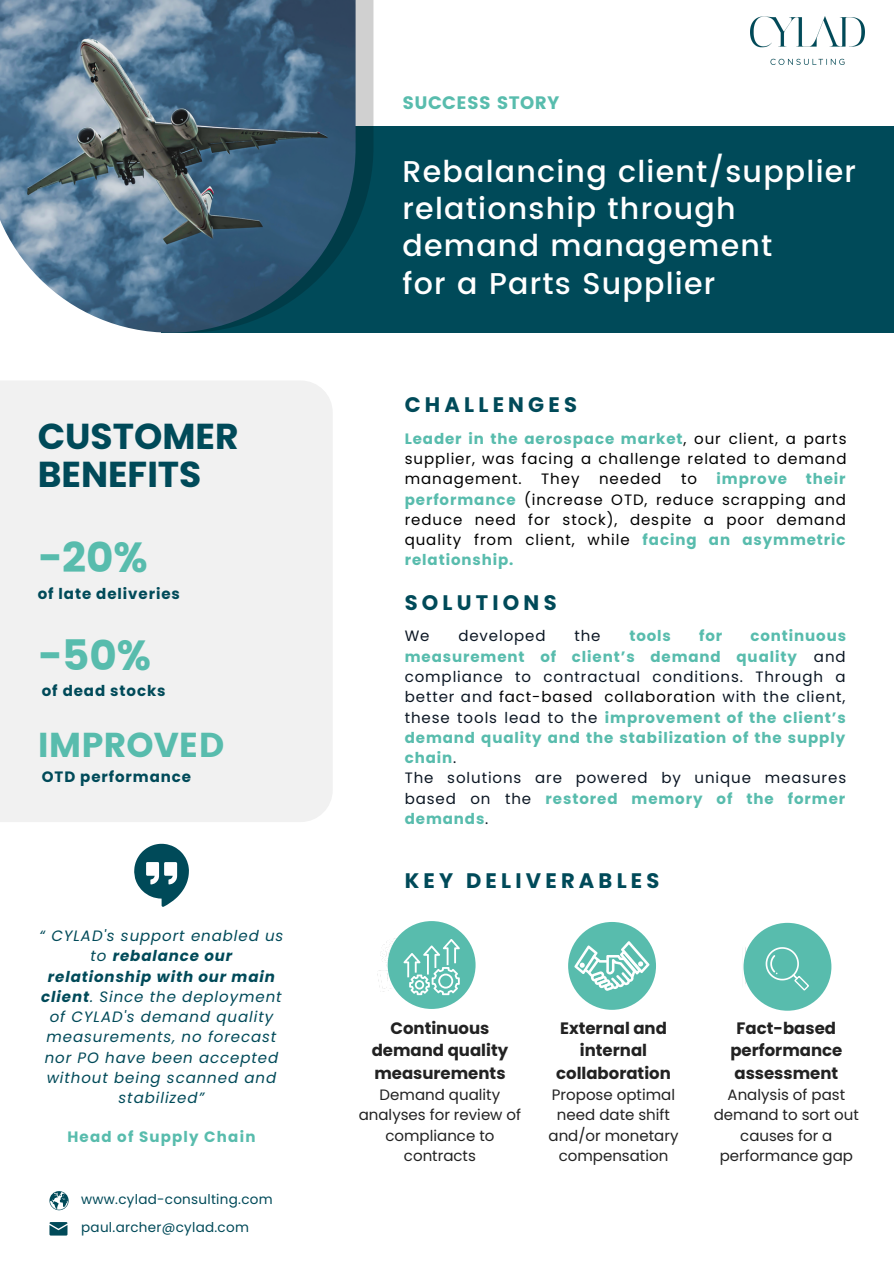
<style>
.page{position:relative;width:894px;height:1264px;background:#fff}
.page>*{position:absolute;margin:0;border:0;box-sizing:border-box;transform-origin:0 0}
.t1{font:42px "Poppins";color:#58bcad}
.t2{font:700 36px/38.2px "Poppins";color:#004a59}
.t3{font:34.5px "Poppins";color:#58bcad}
.t4{font:500 30px/37.2px "Poppins";letter-spacing:.04em;color:#fff}
.t5{font:700 21px "Poppins";letter-spacing:.2em;color:#004a59}
.t6{font:18px "Poppins";letter-spacing:.02em;color:#58bcad}
.t7{font:700 16.5px/22.5px "Poppins";color:#222;text-align:center}
.t8{font:700 15px/20.2px "Poppins";letter-spacing:.06em;color:#58bcad}
.t9{font:15px/20.2px "Poppins";letter-spacing:.06em;color:#000;text-align:justify}
.t10{font:italic 15px/20.2px "Poppins";letter-spacing:.06em;color:#004a59;text-align:center}
.t11{font:15px/20.2px "Poppins";color:#222;text-align:center}
.t12{font:700 15px "Poppins";letter-spacing:.06em;color:#004a59}
.t13{font:700 15px "Poppins";letter-spacing:.08em;color:#58bcad}
.t14{font:15px "Poppins";letter-spacing:.06em;color:#0b1623}
.t15{font:13.5px/28.3px "Poppins";letter-spacing:.02em;color:#004a59}
.s1{font-weight:700}
.s2{font-weight:700;color:#58bcad}
.s3{font-weight:400;color:#0b1623}
.s4{font-weight:400;color:#000}
</style>
<div class="page">
<div style="left:161px;top:126px;width:732px;height:206px;background:#004a59"></div>
<svg style="left:355px;top:0;width:18px;height:333px"></svg>
<img style="left:0;top:0;width:355px;height:333px">
<img style="left:750px;top:17px;width:113px;height:47px">
<img style="left:744px;top:947px;width:14px;height:53px">
<img style="left:377px;top:938px;width:27px;height:61px">
<div style="left:743px;top:922px;width:88px;height:88px;background:#58bcad;border-radius:50%"></div>
<div style="left:568px;top:922px;width:87px;height:87px;background:#58bcad;border-radius:50%"></div>
<div style="left:387px;top:921px;width:88px;height:87px;background:#58bcad;border-radius:50%"></div>
<div style="left:0;top:381px;width:332px;height:441px;background:#f1f1f1"></div>
<svg style="left:134px;top:843px;width:55px;height:63px"></svg>
<svg style="left:49px;top:1191px;width:20px;height:19px"></svg>
<svg style="left:49px;top:1222px;width:18px;height:13px"></svg>
<svg style="left:765px;top:947px;width:44px;height:43px"></svg>
<svg style="left:574px;top:941px;width:75px;height:49px"></svg>
<svg style="left:403px;top:939px;width:56px;height:56px"></svg>
<h2 class="t2" style="left:38px;top:417px;width:202px">CUSTOMER<br>BENEFITS</h2>
<h1 class="t1" style="left:38px;top:533px;width:111px">-20%</h1>
<p class="t12" style="left:38px;top:583px;width:143px">of late deliveries</p>
<h1 class="t1" style="left:38px;top:630px;width:115px">-50%</h1>
<p class="t12" style="left:42px;top:680px;width:125px">of dead stocks</p>
<h3 class="t3" style="left:38px;top:724px;width:188px">IMPROVED</h3>
<p class="t12" style="left:42px;top:766px;width:151px">OTD performance</p>
<p class="t10" style="left:39px;top:925px;width:245px">“ CYLAD's support enabled us to <span class="s1">rebalance our relationship with our main client</span>. Since the deployment of CYLAD's demand quality measurements, no forecast nor PO have been accepted without being scanned and stabilized”</p>
<p class="t13" style="left:67px;top:1126px;width:189px">Head of Supply Chain</p>
<p class="t15" style="left:81px;top:1184px;width:193px">www.cylad-consulting.com paul.archer@cylad.com</p>
<p class="t6" style="left:402px;top:93px;width:158px">SUCCESS STORY</p>
<h3 class="t4" style="left:402px;top:153px;width:455px">Rebalancing client/supplier relationship through demand management<br>for a Parts Supplier</h3>
<h3 class="t5" style="left:404px;top:390px;width:174px">CHALLENGES</h3>
<p class="t9" style="left:404px;top:428px;width:443px"><span class="s2">Leader in the aerospace market</span>, our client, a parts supplier, was facing a challenge related to demand management.</p>
<p class="t9" style="left:404px;top:469px;width:443px;text-indent:312px"><span class="s2">improve their performance</span> (increase OTD, reduce scrapping and reduce need for stock), despite a poor demand quality from client, while <span class="s2">facing an asymmetric relationship.</span></p>
<p class="t9" style="left:541px;top:469px;width:40px">They</p>
<p class="t9" style="left:599px;top:469px;width:64px">needed</p>
<p class="t9" style="left:680px;top:469px;width:17px">to</p>
<h3 class="t5" style="left:404px;top:587px;width:153px">SOLUTIONS</h3>
<p class="t8" style="left:404px;top:626px;width:443px;text-indent:345px">continuous measurement of client’s demand quality <span class="s3">and compliance to contractual conditions. Through a better and</span> <span class="s4">fact-based collaboration</span> <span class="s3">with the client, these tools lead to the</span> improvement of the client’s demand quality and the stabilization of the supply chain<span class="s3">.<br>The solutions are powered by unique measures based on the</span> restored memory of the former demands<span class="s3">.</span></p>
<p class="t14" style="left:404px;top:625px;width:26px">We</p>
<p class="t14" style="left:458px;top:625px;width:89px">developed</p>
<p class="t14" style="left:574px;top:625px;width:28px">the</p>
<p class="t8" style="left:629px;top:626px;width:43px">tools</p>
<p class="t8" style="left:698px;top:626px;width:25px">for</p>
<h3 class="t5" style="left:404px;top:866px;width:256px">KEY DELIVERABLES</h3>
<p class="t7" style="left:371px;top:1016px;width:138px">Continuous demand quality measurements</p>
<p class="t11" style="left:358px;top:1084px;width:164px">Demand quality analyses for review of compliance to contracts</p>
<p class="t7" style="left:556px;top:1016px;width:116px">External and internal collaboration</p>
<p class="t11" style="left:548px;top:1084px;width:131px">Propose optimal need date shift and/or monetary compensation</p>
<p class="t7" style="left:730px;top:1016px;width:113px">Fact-based performance assessment</p>
<p class="t11" style="left:713px;top:1084px;width:147px">Analysis of past demand to sort out causes for a performance gap</p>
</div>
